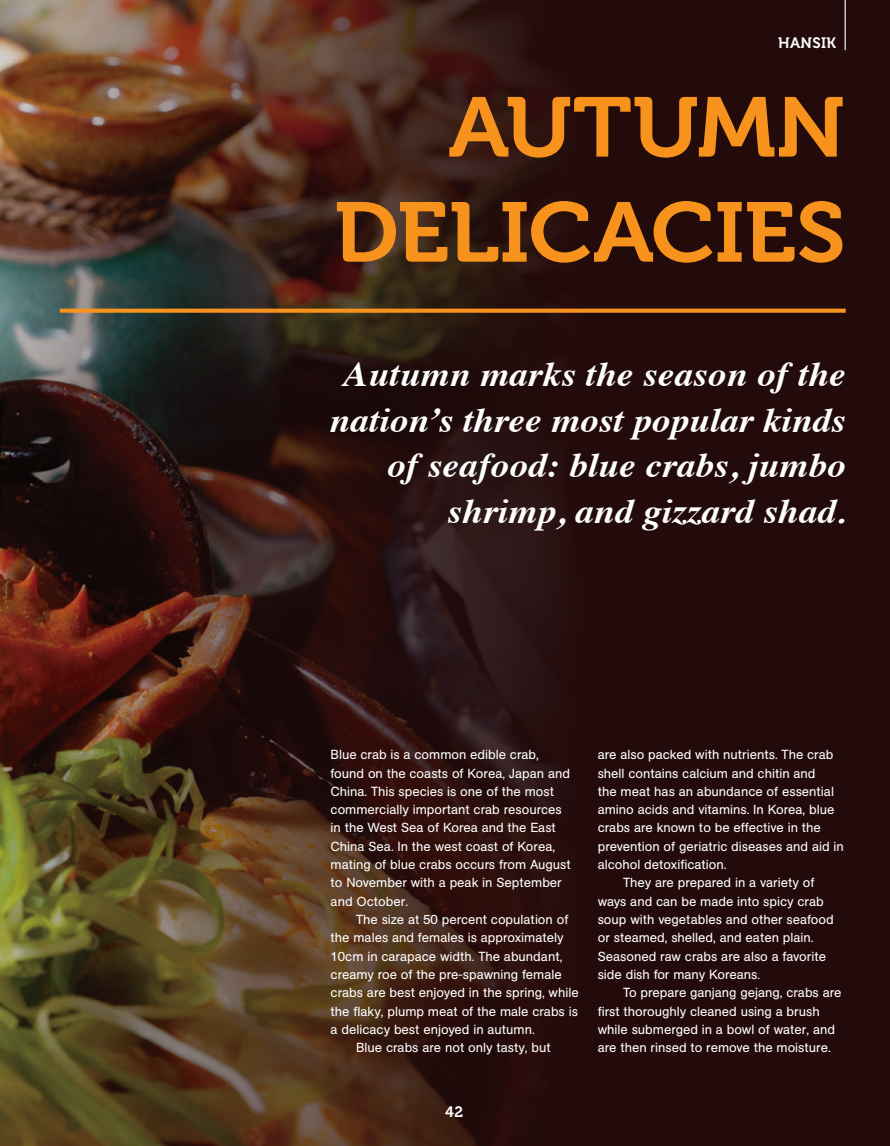
<style>
.page{position:relative;width:890px;height:1146px;background:#fff}
.page>*{position:absolute;margin:0;border:0;box-sizing:border-box;transform-origin:0 0}
.t1{font:84px/105px "Museo 700";letter-spacing:-.01em;color:#f7931d;text-align:right;scale:1.08 1}
.t2{font:italic 700 34.5px/45.5px "Times";letter-spacing:.005em;color:#fff;text-align:right;scale:1.08 1}
.t3{font:15px "Museo 700";letter-spacing:.025em;color:#fff}
.t4{font:13.05px/18.3px "AG Book BQ";color:#fff}
</style>
<div class="page">
<img style="left:0;top:0;width:890px;height:1145px">
<svg style="left:60px;top:308px;width:786px;height:4px;background:#d7811c"></svg>
<hr style="left:844px;top:0;width:2px;height:50px;background:#fff">
<p class="t3" style="left:778px;top:34px;width:60px">HANSIK</p>
<h1 class="t1" style="left:334px;top:76px;width:475px">AUTUMN<br>DELICACIES</h1>
<h2 class="t2" style="left:329px;top:355px;width:479px">Autumn marks the season of the nation’s three most popular kinds of seafood: blue crabs, jumbo shrimp, and gizzard shad.</h2>
<p class="t4" style="left:331px;top:745px;width:242px">Blue crab is a common edible crab, found on the coasts of Korea, Japan and China. This species is one of the most commercially important crab resources in the West Sea of Korea and the East China Sea. In the west coast of Korea, mating of blue crabs occurs from August to November with a peak in September and October.</p>
<p class="t4" style="left:356px;top:910px;width:214px">The size at 50 percent copulation of</p>
<p class="t4" style="left:331px;top:928px;width:235px">the males and females is approximately</p>
<p class="t4" style="left:331px;top:946px;width:233px">10cm in carapace width. The abundant,</p>
<p class="t4" style="left:331px;top:965px;width:233px">creamy roe of the pre-spawning female</p>
<p class="t4" style="left:331px;top:983px;width:250px">crabs are best enjoyed in the spring, while</p>
<p class="t4" style="left:331px;top:1001px;width:249px">the flaky, plump meat of the male crabs is</p>
<p class="t4" style="left:331px;top:1019px;width:206px">a delicacy best enjoyed in autumn.</p>
<p class="t4" style="left:356px;top:1038px;width:196px">Blue crabs are not only tasty, but</p>
<p class="t4" style="left:598px;top:745px;width:237px">are also packed with nutrients. The crab</p>
<p class="t4" style="left:598px;top:763px;width:219px">shell contains calcium and chitin and</p>
<p class="t4" style="left:598px;top:782px;width:238px">the meat has an abundance of essential</p>
<p class="t4" style="left:598px;top:800px;width:238px">amino acids and vitamins. In Korea, blue</p>
<p class="t4" style="left:598px;top:818px;width:225px">crabs are known to be effective in the</p>
<p class="t4" style="left:598px;top:836px;width:248px">prevention of geriatric diseases and aid in</p>
<p class="t4" style="left:598px;top:855px;width:130px">alcohol detoxification.</p>
<p class="t4" style="left:623px;top:873px;width:193px">They are prepared in a variety of</p>
<p class="t4" style="left:598px;top:891px;width:228px">ways and can be made into spicy crab</p>
<p class="t4" style="left:598px;top:910px;width:237px">soup with vegetables and other seafood</p>
<p class="t4" style="left:598px;top:928px;width:217px">or steamed, shelled, and eaten plain.</p>
<p class="t4" style="left:598px;top:946px;width:230px">Seasoned raw crabs are also a favorite</p>
<p class="t4" style="left:598px;top:965px;width:164px">side dish for many Koreans.</p>
<p class="t4" style="left:623px;top:983px;width:220px">To prepare ganjang gejang, crabs are</p>
<p class="t4" style="left:598px;top:1001px;width:224px">first thoroughly cleaned using a brush</p>
<p class="t4" style="left:598px;top:1019px;width:239px">while submerged in a bowl of water, and</p>
<p class="t4" style="left:598px;top:1038px;width:234px">are then rinsed to remove the moisture.</p>
<p class="t3" style="left:445px;top:1103px;width:19px">42</p>
</div>
